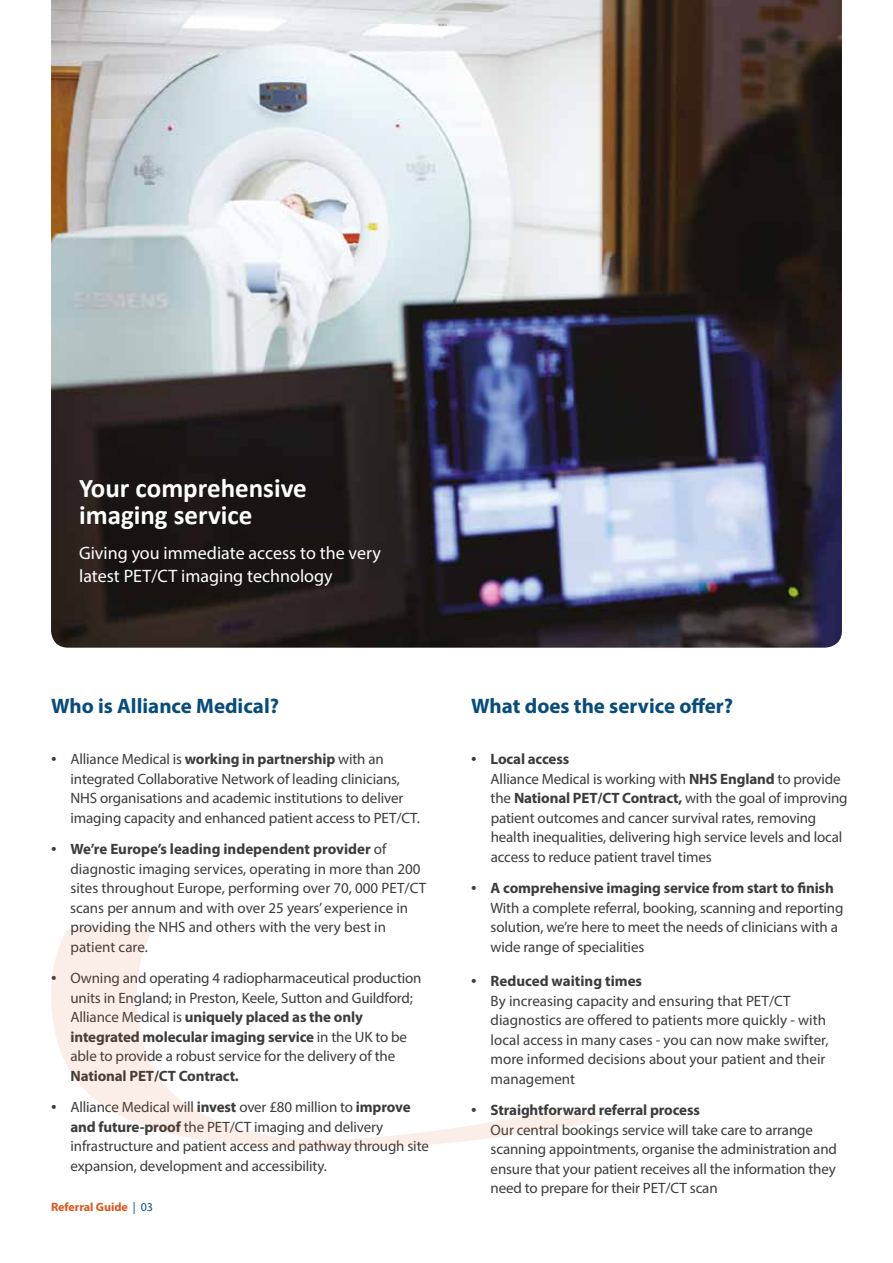
<style>
.page{position:relative;width:893px;height:1263px;background:#fff}
.page>*{position:absolute;margin:0;border:0;box-sizing:border-box;transform-origin:0 0}
.t1{font:700 27px/27px "Calibri";color:#fff}
.t2{font:700 21px "Myriad Pro";color:#074c7b}
.t3{font:18px/22.5px "Myriad Pro";color:#fff}
.t4{font:15px/19.5px "Myriad Pro";letter-spacing:-.01em;color:#3c3c3b}
.t5{font:700 15px "Myriad Pro";letter-spacing:-.01em;color:#3c3c3b}
.t6{font:700 12px "Myriad Pro";color:#df551a}
.s1{font-size:19.5px}
.s2{font-weight:700}
.s3{font-weight:400;color:#074c7b}
</style>
<div class="page">
<img style="left:51px;top:0;width:791px;height:648px">
<svg style="left:51px;top:927px;width:552px;height:222px"></svg>
<h1 class="t1" style="left:79px;top:474px;width:229px">Your comprehensive imaging service</h1>
<p class="t3" style="left:79px;top:542px;width:303px">Giving you immediate access to the very latest PET/CT imaging technology</p>
<h2 class="t2" style="left:51px;top:692px;width:230px">Who is Alliance Medical?</h2>
<p class="t4" style="left:71px;top:749px;width:351px;text-indent:-19px"><span class="s1">•</span> Alliance Medical is <span class="s2">working in partnership</span> with an integrated Collaborative Network of leading clinicians, NHS organisations and academic institutions to deliver imaging capacity and enhanced patient access to PET/CT.</p>
<p class="t4" style="left:70px;top:839px;width:358px;text-indent:-19px"><span class="s1">•</span> <span class="s2">We’re Europe’s leading independent provider</span> of diagnostic imaging services, operating in more than 200 sites throughout Europe, performing over 70, 000 PET/CT scans per annum and with over 25 years’ experience in providing the NHS and others with the very best in patient care.</p>
<p class="t4" style="left:71px;top:968px;width:353px;text-indent:-19px"><span class="s1">•</span> Owning and operating 4 radiopharmaceutical production units in England; in Preston, Keele, Sutton and Guildford; Alliance Medical is <span class="s2">uniquely placed as the only integrated molecular imaging service</span> in the UK to be able to provide a robust service for the delivery of the</p>
<p class="t5" style="left:71px;top:1066px;width:170px">National PET/CT Contract.</p>
<p class="t4" style="left:71px;top:1097px;width:360px;text-indent:-19px"><span class="s1">•</span> Alliance Medical will <span class="s2">invest</span> over £80 million to <span class="s2">improve and future-proof</span> the PET/CT imaging and delivery infrastructure and patient access and pathway through site expansion, development and accessibility.</p>
<p class="t6" style="left:51px;top:1199px;width:104px">Referral Guide <span class="s3">| 03</span></p>
<h2 class="t2" style="left:471px;top:692px;width:264px">What does the service offer?</h2>
<p class="t4" style="left:491px;top:749px;width:358px;text-indent:-19px"><span class="s1">•</span> <span class="s2">Local access<br></span>Alliance Medical is working with <span class="s2">NHS England</span> to provide the <span class="s2">National PET/CT Contract,</span> with the goal of improving patient outcomes and cancer survival rates, removing health inequalities, delivering high service levels and local access to reduce patient travel times</p>
<p class="t4" style="left:491px;top:878px;width:354px;text-indent:-19px"><span class="s1">•</span> <span class="s2">A comprehensive imaging service from start to finish </span>With a complete referral, booking, scanning and reporting solution, we’re here to meet the needs of clinicians with a wide range of specialities</p>
<p class="t4" style="left:491px;top:971px;width:339px;text-indent:-19px"><span class="s1">•</span> <span class="s2">Reduced waiting times<br></span>By increasing capacity and ensuring that PET/CT diagnostics are offered to patients more quickly - with local access in many cases - you can now make swifter, more informed decisions about your patient and their management</p>
<p class="t4" style="left:491px;top:1100px;width:348px;text-indent:-19px"><span class="s1">•</span> <span class="s2">Straightforward referral process<br></span>Our central bookings service will take care to arrange scanning appointments, organise the administration and ensure that your patient receives all the information they need to prepare for their PET/CT scan</p>
</div>
